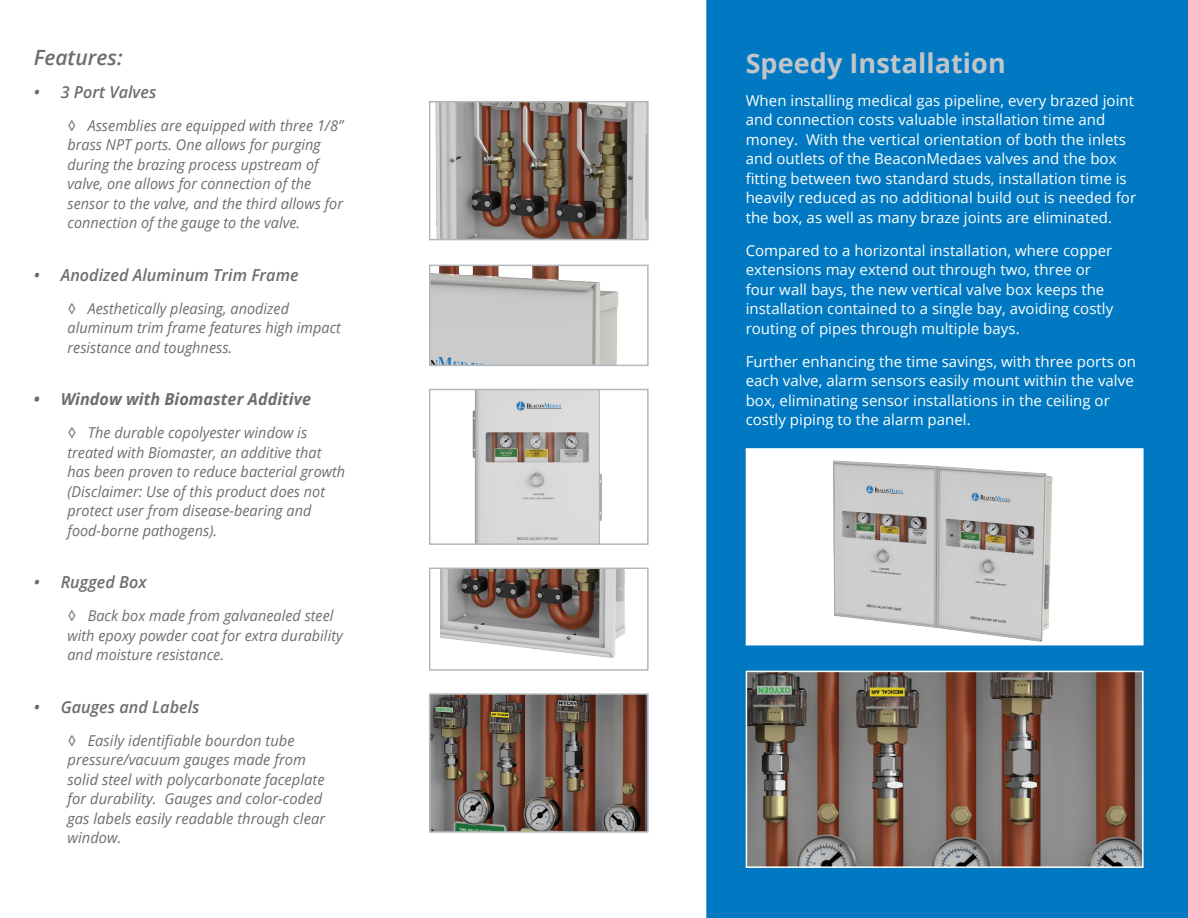
<style>
.page{position:relative;width:1188px;height:918px;background:#fff}
.page>*{position:absolute;margin:0;border:0;box-sizing:border-box;transform-origin:0 0}
.t1{font:700 27px "Open Sans";letter-spacing:.005em;color:#c1c5c9}
.t2{font:italic 600 21px "Open Sans";letter-spacing:.005em;color:#6c6d70}
.t3{font:italic 600 16.5px "Open Sans";letter-spacing:.005em;color:#6c6d70}
.t4{font:italic 700 16.5px "Open Sans";letter-spacing:.005em;color:#6c6d70}
.t5{font:15px/19.5px "Open Sans";letter-spacing:.005em;color:#fff}
.t6{font:italic 15px/19.5px "Open Sans";letter-spacing:.005em;color:#6c6d70;scale:.96 1}
.t7{font:italic 15px/19.5px "Open Sans";letter-spacing:.005em;color:#6c6d70}
</style>
<div class="page">
<div style="left:706px;top:0;width:482px;height:918px;background:#0079c2"></div>
<div style="left:746px;top:449px;width:397px;height:196px;background:#fff"></div>
<img style="left:833px;top:460px;width:220px;height:182px">
<div style="left:746px;top:448px;width:398px;height:197px;border:2px solid #fff"></div>
<img style="left:749px;top:674px;width:392px;height:191px">
<div style="left:746px;top:671px;width:398px;height:197px;border:2px solid #fff"></div>
<img style="left:432px;top:268px;width:187px;height:95px">
<div style="left:429px;top:265px;width:220px;height:101px;border:2px solid #b2b7bb"></div>
<img style="left:472px;top:392px;width:130px;height:150px">
<div style="left:429px;top:389px;width:220px;height:156px;border:2px solid #b2b7bb"></div>
<img style="left:440px;top:571px;width:186px;height:87px">
<div style="left:429px;top:568px;width:220px;height:103px;border:2px solid #b2b7bb"></div>
<img style="left:432px;top:696px;width:214px;height:134px">
<div style="left:429px;top:693px;width:220px;height:140px;border:2px solid #b2b7bb"></div>
<img style="left:435px;top:104px;width:211px;height:133px">
<div style="left:429px;top:101px;width:220px;height:139px;border:2px solid #b2b7bb"></div>
<h2 class="t2" style="left:34px;top:43px;width:90px">Features:</h2>
<p class="t3" style="left:34px;top:80px;width:124px">• 3 Port Valves</p>
<p class="t6" style="left:68px;top:115px;width:289px">◊ Assemblies are equipped with three 1/8” brass NPT ports. One allows for purging during the brazing process upstream of valve, one allows for connection of the sensor to the valve, and the third allows for connection of the gauge to the valve.</p>
<p class="t3" style="left:34px;top:263px;width:266px">• Anodized Aluminum Trim Frame</p>
<p class="t6" style="left:68px;top:298px;width:286px">◊ Aesthetically pleasing, anodized aluminum trim frame features high impact resistance and toughness.</p>
<p class="t4" style="left:34px;top:388px;width:279px">• Window with Biomaster Additive</p>
<p class="t7" style="left:67px;top:423px;width:279px">◊ The durable copolyester window is treated with Biomaster, an additive that has been proven to reduce bacterial growth (Disclaimer: Use of this product does not protect user from disease-bearing and food-borne pathogens).</p>
<p class="t3" style="left:34px;top:571px;width:114px">• Rugged Box</p>
<p class="t6" style="left:67px;top:606px;width:288px">◊ Back box made from galvanealed steel with epoxy powder coat for extra durability and moisture resistance.</p>
<p class="t3" style="left:34px;top:695px;width:167px">• Gauges and Labels</p>
<p class="t7" style="left:68px;top:730px;width:259px">◊ Easily identifiable bourdon tube pressure/vacuum gauges made from solid steel with polycarbonate faceplate for durability. Gauges and color-coded gas labels easily readable through clear window.</p>
<h1 class="t1" style="left:746px;top:44px;width:262px">Speedy Installation</h1>
<p class="t5" style="left:746px;top:90px;width:392px">When installing medical gas pipeline, every brazed joint and connection costs valuable installation time and money. With the vertical orientation of both the inlets and outlets of the BeaconMedaes valves and the box fitting between two standard studs, installation time is heavily reduced as no additional build out is needed for the box, as well as many braze joints are eliminated.</p>
<p class="t5" style="left:746px;top:240px;width:369px">Compared to a horizontal installation, where copper extensions may extend out through two, three or four wall bays, the new vertical valve box keeps the installation contained to a single bay, avoiding costly routing of pipes through multiple bays.</p>
<p class="t5" style="left:746px;top:351px;width:392px">Further enhancing the time savings, with three ports on each valve, alarm sensors easily mount within the valve box, eliminating sensor installations in the ceiling or costly piping to the alarm panel.</p>
</div>
